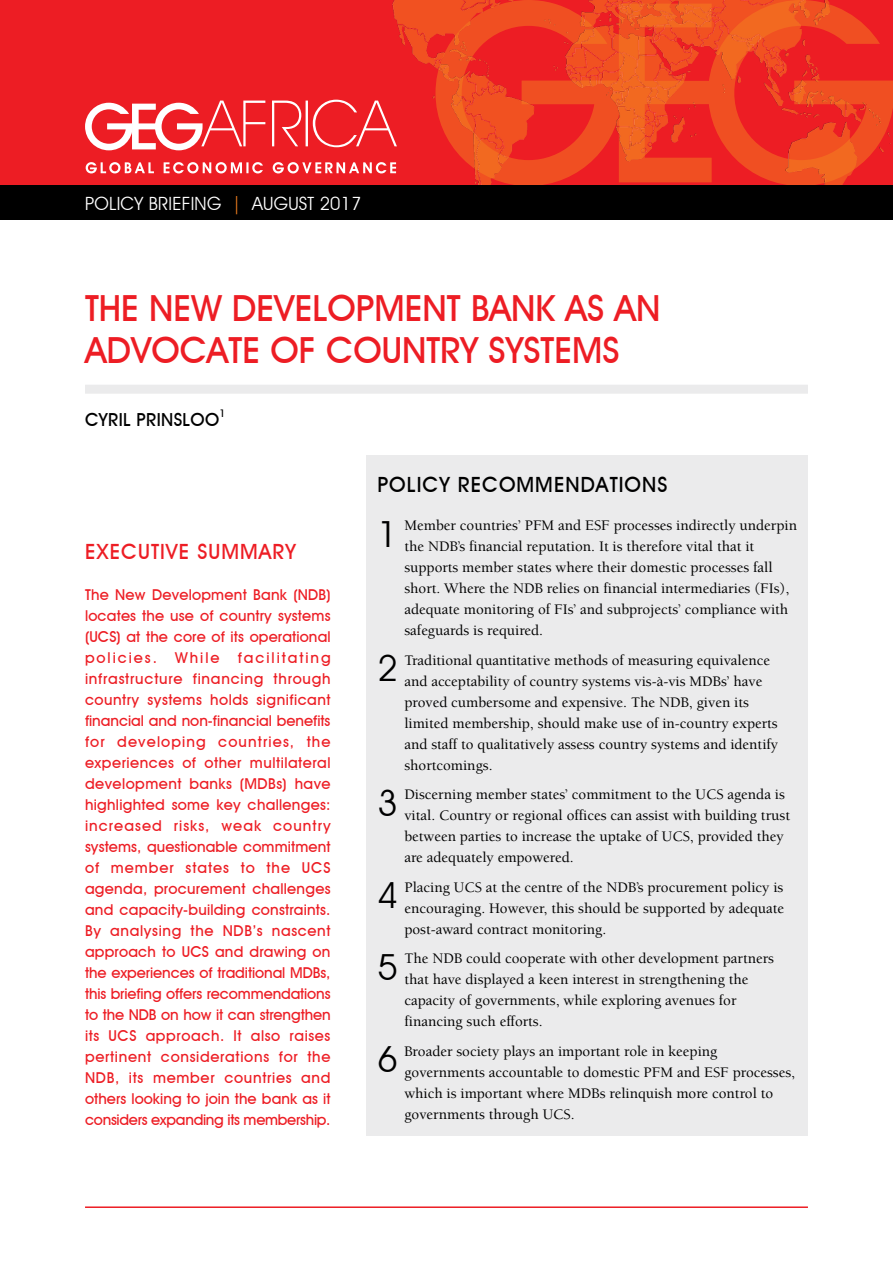
<style>
.page{position:relative;width:893px;height:1263px;background:#fff}
.page>*{position:absolute;margin:0;border:0;box-sizing:border-box;transform-origin:0 0}
.t1{font:500 36px/42px "Avant Garde IT Cby BT";color:#ed1d24}
.t2{font:36px "Avant Garde IT Cby BT";color:#000}
.t3{font:500 21px "Avant Garde IT Cby BT";letter-spacing:.05em;color:#000}
.t4{font:500 21px "Avant Garde IT Cby BT";letter-spacing:.05em;color:#ed1d24}
.t5{font:18.3px "Avant Garde IT Cby BT";letter-spacing:.01em;color:#fff}
.t6{font:500 18px "Avant Garde IT Cby BT";letter-spacing:.02em;color:#000}
.t7{font:500 15px/21px "Berkeley Std";color:#000}
.t8{font:500 15px/21px "Avant Garde IT Cby BT";letter-spacing:-.02em;color:#ed1d24;text-align:justify}
.t9{font:500 10.5px "Avant Garde IT Cby BT";color:#000}
.s1{color:#f58220}
</style>
<div class="page">
<div style="left:0;top:0;width:893px;height:186px;background:#ed1d24"></div>
<img style="left:313px;top:0;width:580px;height:186px">
<svg style="left:85px;top:100px;width:312px;height:50px"></svg>
<svg style="left:86px;top:162px;width:310px;height:11px"></svg>
<div style="left:367px;top:455px;width:441px;height:680px;background:#ebebec"></div>
<div style="left:85px;top:385px;width:723px;height:9px;background:#ebebec"></div>
<hr style="left:85px;top:1206px;width:723px;height:2px;background:#ed1d24">
<div style="left:0;top:186px;width:893px;height:34px;background:#000"></div>
<p class="t5" style="left:85px;top:192px;width:278px">POLICY BRIEFING <span class="s1">|</span> AUGUST 2017</p>
<h1 class="t1" style="left:85px;top:287px;width:577px">THE NEW DEVELOPMENT BANK AS AN<br>ADVOCATE OF COUNTRY SYSTEMS</h1>
<p class="t6" style="left:85px;top:409px;width:136px">CYRIL PRINSLOO</p>
<p class="t9" style="left:220px;top:407px;width:8px">1</p>
<h2 class="t4" style="left:85px;top:539px;width:212px">EXECUTIVE SUMMARY</h2>
<p class="t8" style="left:85px;top:584px;width:247px">The New Development Bank (NDB) locates the use of country systems (UCS) at the core of its operational policies. While facilitating infrastructure financing through country systems holds significant financial and non-financial benefits for developing countries, the experiences of other multilateral development banks (MDBs) have highlighted some key challenges: increased risks, weak country systems, questionable commitment of member states to the UCS agenda, procurement challenges and capacity-building constraints.<br>By analysing the NDB’s nascent approach to UCS and drawing on the experiences of traditional MDBs, this briefing offers recommendations to the NDB on how it can strengthen its UCS approach. It also raises pertinent considerations for the NDB, its member countries and others looking to join the bank as it considers expanding its membership.</p>
<h2 class="t3" style="left:377px;top:472px;width:291px">POLICY RECOMMENDATIONS</h2>
<h1 class="t2" style="left:377px;top:512px;width:22px">1</h1>
<p class="t7" style="left:404px;top:515px;width:394px">Member countries’ PFM and ESF processes indirectly underpin the NDB’s financial reputation. It is therefore vital that it supports member states where their domestic processes fall short. Where the NDB relies on financial intermediaries (FIs), adequate monitoring of FIs’ and subprojects’ compliance with safeguards is required.</p>
<h1 class="t2" style="left:377px;top:647px;width:22px">2</h1>
<p class="t7" style="left:404px;top:650px;width:375px">Traditional quantitative methods of measuring equivalence and acceptability of country systems vis-à-vis MDBs’ have proved cumbersome and expensive. The NDB, given its limited membership, should make use of in-country experts and staff to qualitatively assess country systems and identify shortcomings.</p>
<h1 class="t2" style="left:377px;top:781px;width:22px">3</h1>
<p class="t7" style="left:404px;top:784px;width:387px">Discerning member states’ commitment to the UCS agenda is vital. Country or regional offices can assist with building trust between parties to increase the uptake of UCS, provided they are adequately empowered.</p>
<h1 class="t2" style="left:377px;top:874px;width:22px">4</h1>
<p class="t7" style="left:404px;top:877px;width:381px;text-align:justify">Placing UCS at the centre of the NDB’s procurement policy is encouraging. However, this should be supported by adequate post-award contract monitoring.</p>
<h1 class="t2" style="left:377px;top:945px;width:22px">5</h1>
<p class="t7" style="left:404px;top:948px;width:371px">The NDB could cooperate with other development partners that have displayed a keen interest in strengthening the capacity of governments, while exploring avenues for financing such efforts.</p>
<h1 class="t2" style="left:377px;top:1038px;width:22px">6</h1>
<p class="t7" style="left:404px;top:1041px;width:392px">Broader society plays an important role in keeping governments accountable to domestic PFM and ESF processes, which is important where MDBs relinquish more control to governments through UCS.</p>
</div>
